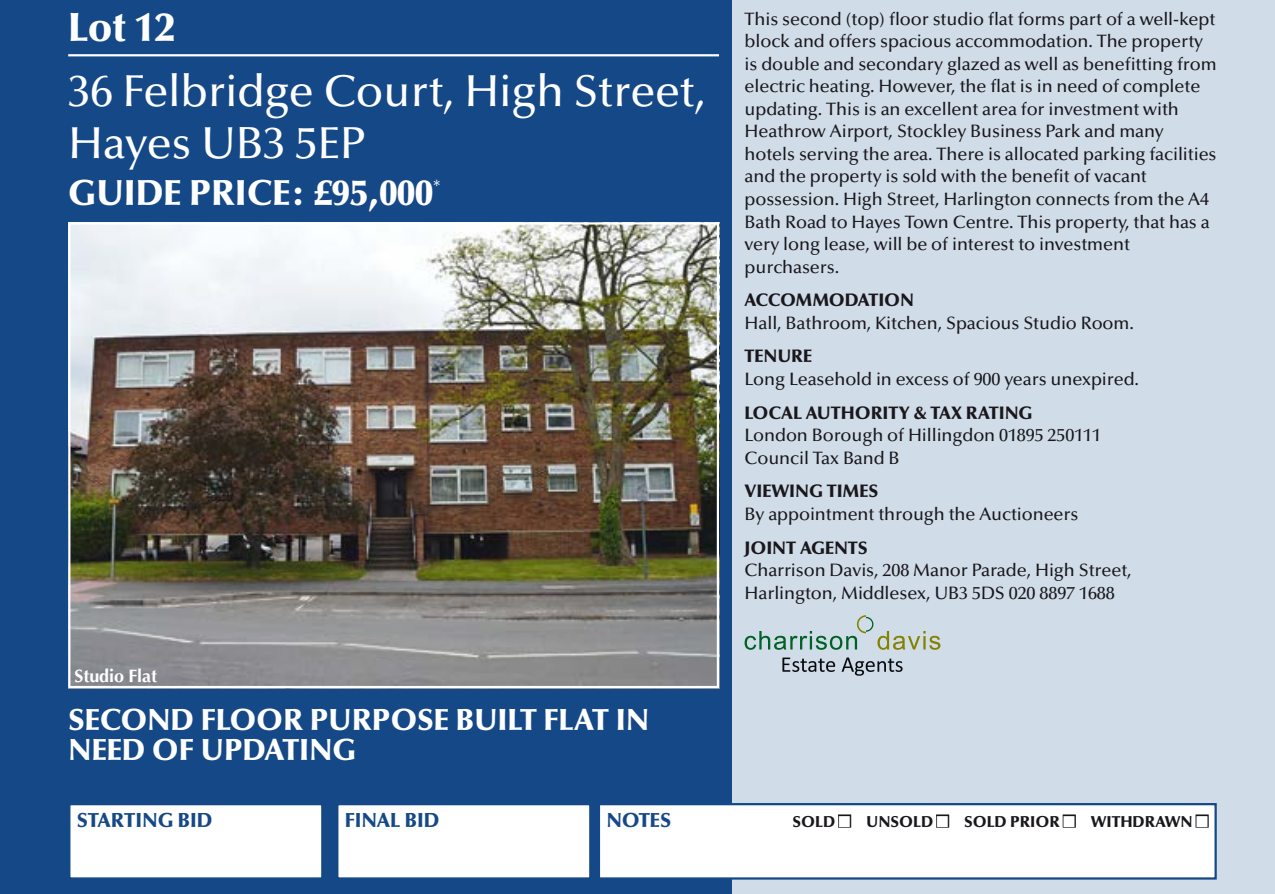
<style>
.page{position:relative;width:1275px;height:894px;background:#fff}
.page>*{position:absolute;margin:0;border:0;box-sizing:border-box;transform-origin:0 0}
.t1{font:500 45px/51.8px "Optima LT Std";letter-spacing:-.005em;color:#fff}
.t2{font:900 40.5px "Optima LT Std";color:#fff}
.t3{font:900 36px "Optima LT Std";letter-spacing:-.005em;color:#fff}
.t4{font:900 30.38px/30.4px "Optima LT Std";letter-spacing:-.005em;color:#fff}
.t5{font:900 20.25px "Optima LT Std";letter-spacing:-.005em;color:#154887}
.t6{font:500 18px/22.5px "Optima LT Std";letter-spacing:-.005em;color:#1a171c}
.t7{font:900 18px "Optima LT Std";letter-spacing:-.005em;color:#1a171c}
.t8{font:900 18px "Optima LT Std";letter-spacing:-.035em;color:#1a171c}
.t9{font:700 18px "Optima LT Std";letter-spacing:-.005em;color:#fff}
.t10{font:900 15.75px "Optima LT Std";letter-spacing:-.005em;color:#1a171c}
.s1{color:#fff}
</style>
<div class="page">
<div style="left:693px;top:0;width:581px;height:893px;background:#d0dde8"></div>
<div style="left:0;top:0;width:731px;height:893px;background:#154887"></div>
<div style="left:69px;top:804px;width:253px;height:74px;background:#fff"></div>
<div style="left:68px;top:803px;width:255px;height:76px;border:2px solid #154887"></div>
<div style="left:337px;top:804px;width:253px;height:74px;background:#fff"></div>
<div style="left:336px;top:803px;width:255px;height:76px;border:2px solid #154887"></div>
<div style="left:599px;top:804px;width:616px;height:74px;background:#fff"></div>
<div style="left:838px;top:814px;width:13px;height:13px;border:2px solid #1a171c"></div>
<div style="left:936px;top:814px;width:13px;height:13px;border:2px solid #1a171c"></div>
<div style="left:1062px;top:814px;width:13px;height:13px;border:2px solid #1a171c"></div>
<div style="left:1195px;top:814px;width:13px;height:13px;border:2px solid #1a171c"></div>
<div style="left:598px;top:803px;width:618px;height:76px;border:2px solid #154887"></div>
<hr style="left:68px;top:54px;width:651px;height:2px;background:#fff">
<img style="left:71px;top:225px;width:645px;height:460px">
<div style="left:68px;top:222px;width:651px;height:466px;border:2px solid #fff"></div>
<svg style="left:744px;top:615px;width:196px;height:34px"></svg>
<svg style="left:782px;top:657px;width:53px;height:15px"></svg>
<svg style="left:841px;top:657px;width:61px;height:18px"></svg>
<h2 class="t2" style="left:68px;top:4px;width:108px">Lot 12</h2>
<h1 class="t1" style="left:68px;top:66px;width:639px">36 Felbridge Court, High Street,<br>Hayes UB3 5EP</h1>
<h3 class="t3" style="left:68px;top:172px;width:374px">GUIDE PRICE: £95,000<sup>*</sup></h3>
<p class="t9" style="left:75px;top:665px;width:84px">Studio Flat</p>
<h3 class="t4" style="left:68px;top:704px;width:582px">SECOND FLOOR PURPOSE BUILT FLAT IN<br>NEED OF UPDATING</h3>
<p class="t6" style="left:744px;top:8px;width:474px">This second (top) floor studio flat forms part of a well-kept block and offers spacious accommodation. The property is double and secondary glazed as well as benefitting from electric heating. However, the flat is in need of complete updating. This is an excellent area for investment with Heathrow Airport, Stockley Business Park and many hotels serving the area. There is allocated parking facilities and the property is sold with the benefit of vacant possession. High Street, Harlington connects from the A4<br>Bath Road to Hayes Town Centre. This property, that has a very long lease, will be of interest to investment purchasers.</p>
<p class="t8" style="left:744px;top:289px;width:171px">ACCOMMODATION</p>
<p class="t6" style="left:744px;top:312px;width:391px">Hall, Bathroom, Kitchen, Spacious Studio Room.</p>
<p class="t7" style="left:744px;top:346px;width:69px">TENURE</p>
<p class="t6" style="left:744px;top:368px;width:396px">Long Leasehold in excess of 900 years unexpired.</p>
<p class="t7" style="left:744px;top:402px;width:289px">LOCAL AUTHORITY &amp; TAX RATING</p>
<p class="t6" style="left:744px;top:424px;width:358px">London Borough of Hillingdon 01895 250111<br>Council Tax Band B</p>
<p class="t7" style="left:744px;top:480px;width:135px">VIEWING TIMES</p>
<p class="t6" style="left:744px;top:503px;width:335px">By appointment through the Auctioneers</p>
<p class="t7" style="left:744px;top:537px;width:125px">JOINT AGENTS</p>
<p class="t6" style="left:744px;top:559px;width:388px">Charrison Davis, 208 Manor Parade, High Street,<br>Harlington, Middlesex, UB3 5DS 020 8897 1688</p>
<p class="t5" style="left:77px;top:807px;width:137px">STARTING BID</p>
<p class="t5" style="left:345px;top:807px;width:96px">FINAL BID</p>
<p class="t5" style="left:606px;top:807px;width:66px">NOTES</p>
<p class="t10" style="left:792px;top:811px;width:417px">SOLD <span class="s1">■</span> UNSOLD <span class="s1">■</span> SOLD PRIOR <span class="s1">■</span> WITHDRAWN <span class="s1">■</span></p>
</div>
